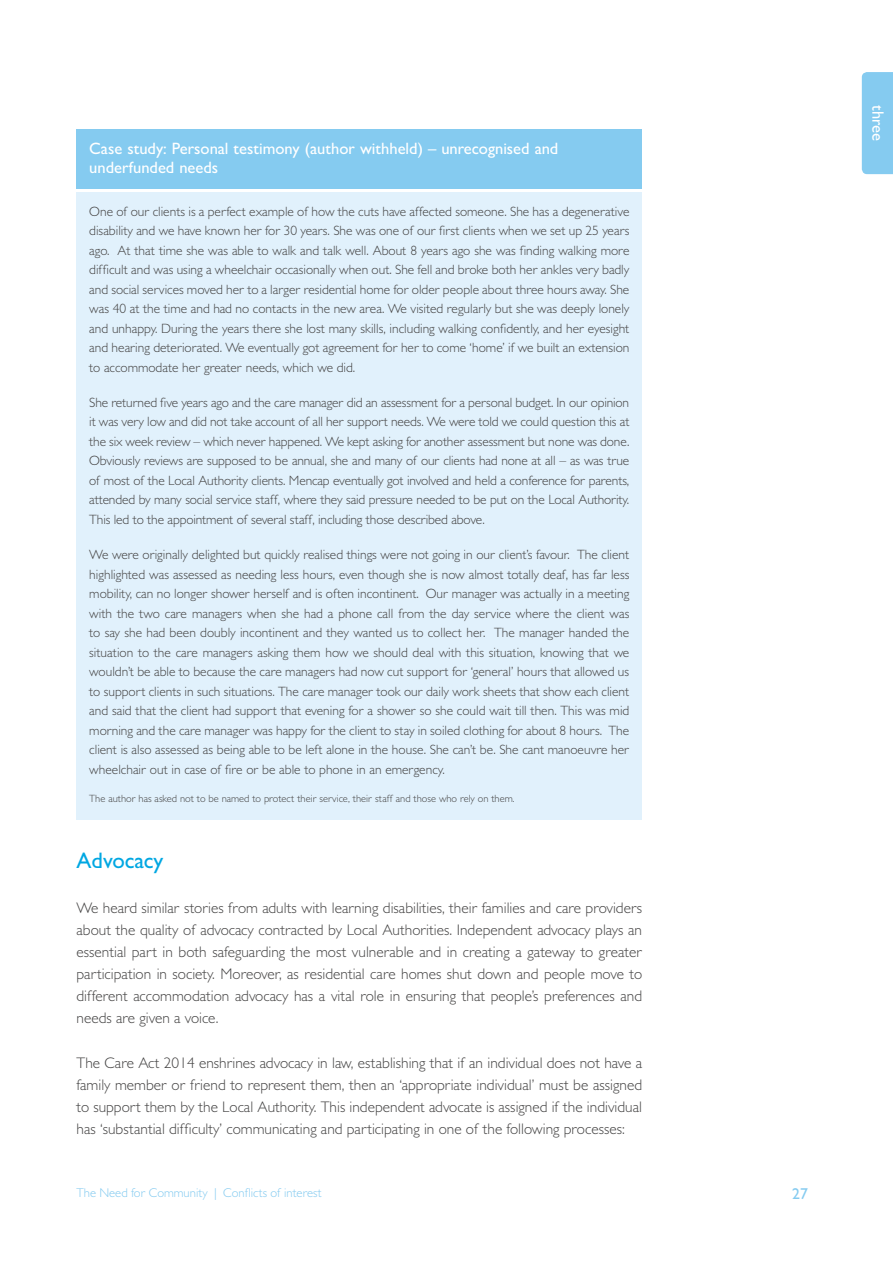
<style>
.page{position:relative;width:893px;height:1263px;background:#fff}
.page>*{position:absolute;margin:0;border:0;box-sizing:border-box;transform-origin:0 0}
.t1{font:500 22.5px "Gill Sans MT Pro";color:#00a7e2}
.t2{font:500 16.5px/19.5px "Gill Sans MT Pro";color:#fff}
.t3{font:500 15.75px "Gill Sans MT Pro";color:#85cbf0}
.t4{font:300 15.3px/22px "Gill Sans MT Pro";color:#454444;text-align:justify}
.t5{font:300 13.5px/19.5px "Gill Sans MT Pro";color:#454444;text-align:justify}
.t6{font:300 12.75px "Gill Sans MT Pro";color:#85cbf0}
.t7{font:300 10.5px "Gill Sans MT Pro";color:#454444}
</style>
<div class="page">
<div style="left:862px;top:72px;width:31px;height:102px;background:#85cbf0"></div>
<div style="left:77px;top:129px;width:565px;height:59px;background:#85cbf0"></div>
<div style="left:77px;top:192px;width:565px;height:192px;background:#e1f1fc"></div>
<div style="left:77px;top:383px;width:565px;height:154px;background:#e1f1fc"></div>
<div style="left:77px;top:535px;width:565px;height:251px;background:#e1f1fc"></div>
<div style="left:77px;top:780px;width:565px;height:39px;background:#e1f1fc"></div>
<p class="t2" style="left:89px;top:138px;width:471px">Case study: Personal testimony (author withheld) – unrecognised and underfunded needs</p>
<p class="t5" style="left:89px;top:201px;width:542px">One of our clients is a perfect example of how the cuts have affected someone. She has a degenerative disability and we have known her for 30 years. She was one of our first clients when we set up 25 years ago. At that time she was able to walk and talk well. About 8 years ago she was finding walking more difficult and was using a wheelchair occasionally when out. She fell and broke both her ankles very badly and social services moved her to a larger residential home for older people about three hours away. She was 40 at the time and had no contacts in the new area. We visited regularly but she was deeply lonely and unhappy. During the years there she lost many skills, including walking confidently, and her eyesight and hearing deteriorated. We eventually got agreement for her to come ‘home’ if we built an extension to accommodate her greater needs, which we did.</p>
<p class="t5" style="left:89px;top:392px;width:542px">She returned five years ago and the care manager did an assessment for a personal budget. In our opinion it was very low and did not take account of all her support needs. We were told we could question this at the six week review – which never happened. We kept asking for another assessment but none was done.<br>Obviously reviews are supposed to be annual, she and many of our clients had none at all – as was true of most of the Local Authority clients. Mencap eventually got involved and held a conference for parents, attended by many social service staff, where they said pressure needed to be put on the Local Authority.<br>This led to the appointment of several staff, including those described above.</p>
<p class="t5" style="left:89px;top:545px;width:542px">We were originally delighted but quickly realised things were not going in our client’s favour. The client highlighted was assessed as needing less hours, even though she is now almost totally deaf, has far less mobility, can no longer shower herself and is often incontinent. Our manager was actually in a meeting with the two care managers when she had a phone call from the day service where the client was to say she had been doubly incontinent and they wanted us to collect her. The manager handed the situation to the care managers asking them how we should deal with this situation, knowing that we wouldn’t be able to because the care managers had now cut support for ‘general’ hours that allowed us to support clients in such situations. The care manager took our daily work sheets that show each client and said that the client had support that evening for a shower so she could wait till then. This was mid morning and the care manager was happy for the client to stay in soiled clothing for about 8 hours. The client is also assessed as being able to be left alone in the house. She can’t be. She cant manoeuvre her wheelchair out in case of fire or be able to phone in an emergency.</p>
<p class="t7" style="left:89px;top:792px;width:427px">The author has asked not to be named to protect their service, their staff and those who rely on them.</p>
<h1 class="t1" style="left:77px;top:847px;width:88px">Advocacy</h1>
<p class="t4" style="left:77px;top:896px;width:567px">We heard similar stories from adults with learning disabilities, their families and care providers about the quality of advocacy contracted by Local Authorities. Independent advocacy plays an essential part in both safeguarding the most vulnerable and in creating a gateway to greater participation in society. Moreover, as residential care homes shut down and people move to different accommodation advocacy has a vital role in ensuring that people’s preferences and needs are given a voice.</p>
<p class="t4" style="left:77px;top:1051px;width:567px">The Care Act 2014 enshrines advocacy in law, establishing that if an individual does not have a family member or friend to represent them, then an ‘appropriate individual’ must be assigned to support them by the Local Authority. This independent advocate is assigned if the individual has ‘substantial difficulty’ communicating and participating in one of the following processes:</p>
<p class="t6" style="left:77px;top:1185px;width:247px">The Need for Community | Conflicts of interest</p>
<p class="t3" style="left:792px;top:1185px;width:17px">27</p>
<p class="t2" style="left:888px;top:105px;width:37px;rotate:90deg">three</p>
<p class="t2" style="left:890px;top:110px;width:27px;rotate:90deg">one</p>
</div>
